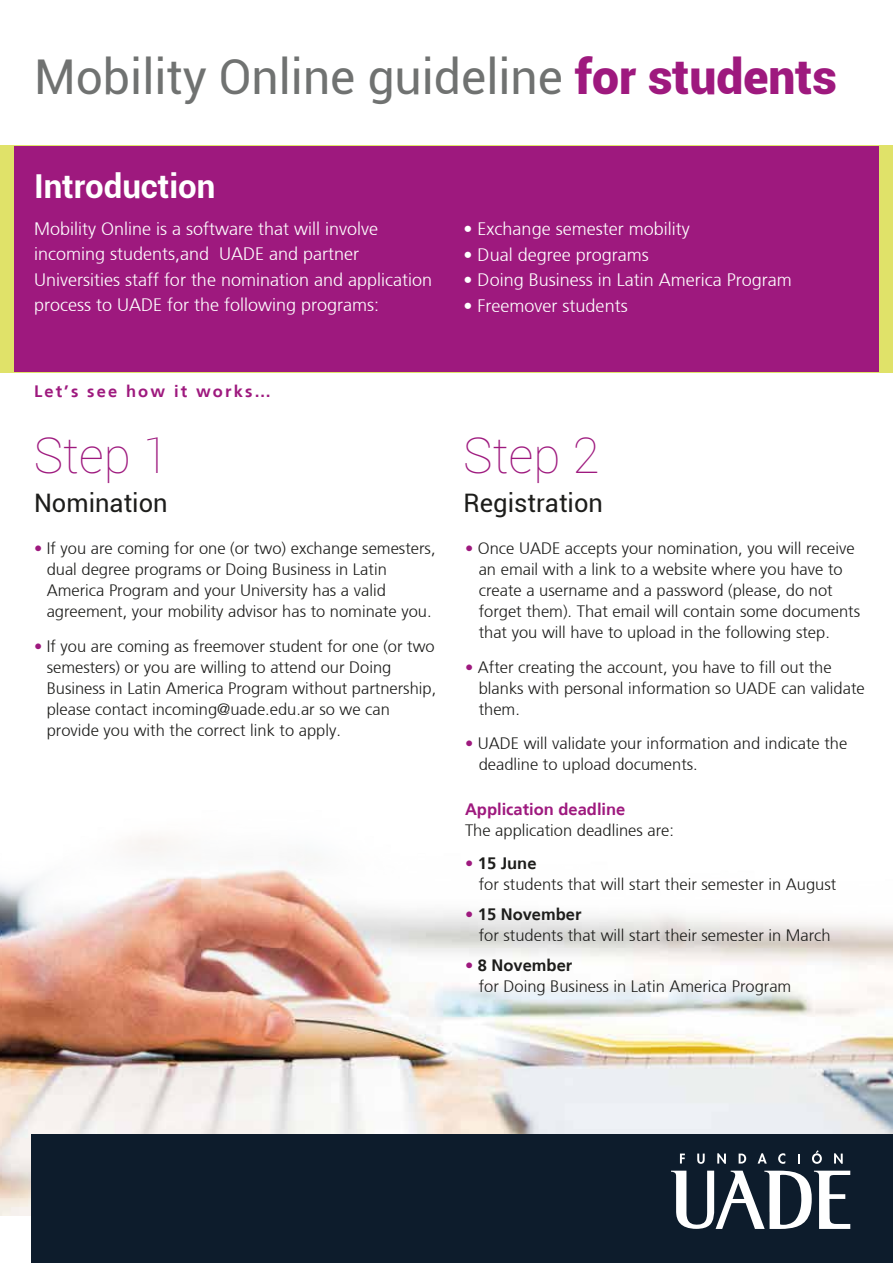
<style>
.page{position:relative;width:893px;height:1263px;background:#fff}
.page>*{position:absolute;margin:0;border:0;box-sizing:border-box;transform-origin:0 0}
.t1{font:100 49.5px "Roboto";color:#9e197e}
.t2{font:48px "Roboto";color:#707271}
.t3{font:700 33px "Roboto";color:#fff}
.t4{font:25.5px "Roboto";color:#1d1d1b}
.t5{font:300 18px/25.5px "Frutiger";color:#fff}
.t6{font:300 16.5px/21px "Frutiger";color:#1d1d1b}
.t7{font:700 16.5px "Frutiger";letter-spacing:.13em;color:#9e197e}
.t8{font:700 16.5px "Frutiger";color:#9e197e}
.s1{font-weight:900;color:#9e197e}
.s2{color:#9e197e}
.s3{font-weight:700}
</style>
<div class="page">
<img style="left:0;top:837px;width:893px;height:379px">
<div style="left:0;top:146px;width:893px;height:227px;background:#e0e269"></div>
<div style="left:14px;top:147px;width:865px;height:225px;background:#9e197e"></div>
<div style="left:31px;top:1134px;width:862px;height:129px;background:#0d1c2c"></div>
<svg style="left:680px;top:1153px;width:5px;height:10px"></svg>
<svg style="left:697px;top:1153px;width:8px;height:11px"></svg>
<svg style="left:717px;top:1153px;width:9px;height:11px"></svg>
<svg style="left:739px;top:1153px;width:7px;height:10px"></svg>
<svg style="left:758px;top:1153px;width:9px;height:10px"></svg>
<svg style="left:778px;top:1153px;width:7px;height:11px"></svg>
<svg style="left:798px;top:1154px;width:2px;height:9px"></svg>
<svg style="left:812px;top:1150px;width:10px;height:14px"></svg>
<svg style="left:834px;top:1153px;width:9px;height:11px"></svg>
<svg style="left:671px;top:1170px;width:179px;height:59px"></svg>
<h2 class="t2" style="left:34px;top:44px;width:804px">Mobility Online guideline <span class="s1">for students</span></h2>
<h3 class="t3" style="left:34px;top:163px;width:183px">Introduction</h3>
<p class="t5" style="left:34px;top:216px;width:400px">Mobility Online is a software that will involve incoming students,and UADE and partner Universities staff for the nomination and application process to UADE for the following programs:</p>
<p class="t5" style="left:464px;top:216px;width:227px">• Exchange semester mobility</p>
<p class="t5" style="left:464px;top:242px;width:187px">• Dual degree programs</p>
<p class="t5" style="left:464px;top:267px;width:330px">• Doing Business in Latin America Program</p>
<p class="t5" style="left:464px;top:293px;width:165px">• Freemover students</p>
<p class="t7" style="left:34px;top:382px;width:238px">Let’s see how it works…</p>
<h1 class="t1" style="left:34px;top:421px;width:137px">Step 1</h1>
<h3 class="t4" style="left:34px;top:485px;width:135px">Nomination</h3>
<p class="t6" style="left:47px;top:538px;width:390px;text-indent:-13px"><span class="s2">•</span> If you are coming for one (or two) exchange semesters, dual degree programs or Doing Business in Latin America Program and your University has a valid agreement, your mobility advisor has to nominate you.</p>
<p class="t6" style="left:47px;top:636px;width:391px;text-indent:-13px"><span class="s2">•</span> If you are coming as freemover student for one (or two semesters) or you are willing to attend our Doing Business in Latin America Program without partnership, please contact incoming@uade.edu.ar so we can provide you with the correct link to apply.</p>
<h1 class="t1" style="left:464px;top:421px;width:137px">Step 2</h1>
<h3 class="t4" style="left:464px;top:485px;width:141px">Registration</h3>
<p class="t6" style="left:479px;top:538px;width:383px;text-indent:-14px"><span class="s2">•</span> Once UADE accepts your nomination, you will receive an email with a link to a website where you have to create a username and a password (please, do not forget them). That email will contain some documents that you will have to upload in the following step.</p>
<p class="t6" style="left:479px;top:657px;width:387px;text-indent:-14px"><span class="s2">•</span> After creating the account, you have to fill out the blanks with personal information so UADE can validate them.</p>
<p class="t6" style="left:479px;top:733px;width:370px;text-indent:-14px"><span class="s2">•</span> UADE will validate your information and indicate the deadline to upload documents.</p>
<p class="t8" style="left:465px;top:800px;width:162px">Application deadline</p>
<p class="t6" style="left:465px;top:820px;width:211px">The application deadlines are:</p>
<p class="t6" style="left:479px;top:853px;width:359px;text-indent:-14px"><span class="s2">•</span> <span class="s3">15 June<br></span>for students that will start their semester in August</p>
<p class="t6" style="left:479px;top:904px;width:353px;text-indent:-14px"><span class="s2">•</span> <span class="s3">15 November<br></span>for students that will start their semester in March</p>
<p class="t6" style="left:479px;top:955px;width:314px;text-indent:-14px"><span class="s2">•</span> <span class="s3">8 November<br></span>for Doing Business in Latin America Program</p>
</div>
